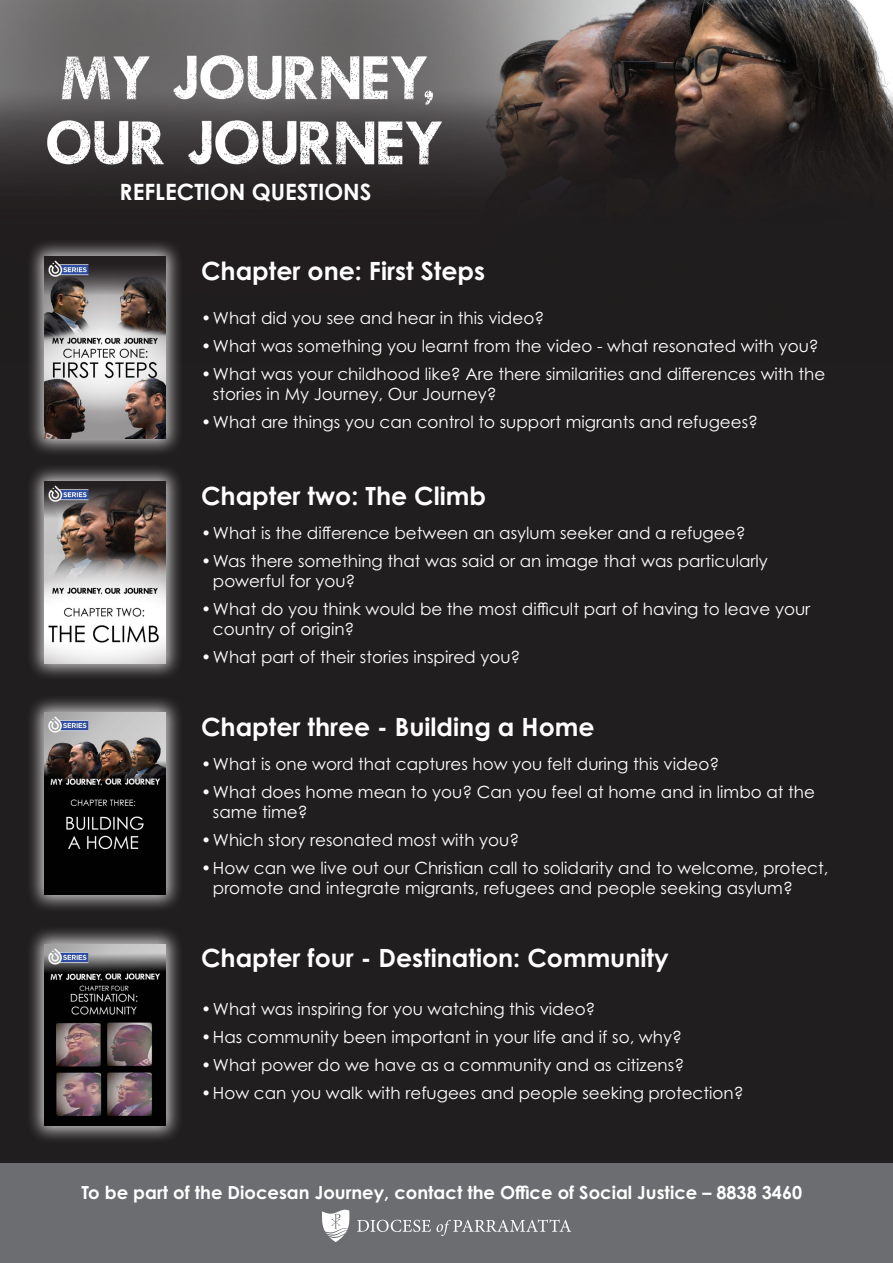
<style>
.page{position:relative;width:893px;height:1263px;background:#fff}
.page>*{position:absolute;margin:0;border:0;box-sizing:border-box;transform-origin:0 0}
.t1{font:700 25.2px "Century Gothic Pro";color:#fff}
.t2{font:700 22.5px "Century Gothic Pro";color:#fff}
.t3{font:700 18px "Century Gothic Pro";color:#fff}
.t4{font:16.8px/20.1px "Century Gothic Pro";color:#fff}
</style>
<div class="page">
<div style="left:0;top:270px;width:893px;height:993px;background:#211e1f"></div>
<img style="left:791px;top:0;width:102px;height:270px">
<div style="left:0;top:0;width:791px;height:523px;background:#231f20;opacity:.5"></div>
<img style="left:45px;top:0;width:401px;height:194px">
<div style="left:0;top:1163px;width:893px;height:100px;background:#6c6d70"></div>
<div style="left:26px;top:238px;width:158px;height:219px;background:#fff;opacity:.75"></div>
<img style="left:45px;top:257px;width:121px;height:181px">
<div style="left:26px;top:463px;width:158px;height:218px;background:#fff;opacity:.75"></div>
<img style="left:45px;top:481px;width:121px;height:182px">
<div style="left:26px;top:694px;width:158px;height:219px;background:#fff;opacity:.75"></div>
<img style="left:45px;top:713px;width:121px;height:181px">
<div style="left:26px;top:926px;width:158px;height:218px;background:#fff;opacity:.75"></div>
<img style="left:45px;top:944px;width:121px;height:181px">
<svg style="left:357px;top:1219px;width:214px;height:17px"></svg>
<svg style="left:322px;top:1210px;width:27px;height:32px"></svg>
<p class="t2" style="left:120px;top:178px;width:254px">REFLECTION QUESTIONS</p>
<p class="t1" style="left:201px;top:255px;width:286px">Chapter one: First Steps</p>
<p class="t4" style="left:201px;top:308px;width:345px">•What did you see and hear in this video?</p>
<p class="t4" style="left:201px;top:336px;width:619px">•What was something you learnt from the video - what resonated with you?</p>
<p class="t4" style="left:213px;top:364px;width:614px;text-indent:-12px">•What was your childhood like? Are there similarities and differences with the stories in My Journey, Our Journey?</p>
<p class="t4" style="left:201px;top:412px;width:559px">•What are things you can control to support migrants and refugees?</p>
<p class="t1" style="left:201px;top:480px;width:287px">Chapter two: The Climb</p>
<p class="t4" style="left:201px;top:522px;width:546px">•What is the difference between an asylum seeker and a refugee?</p>
<p class="t4" style="left:213px;top:550px;width:556px;text-indent:-12px">•Was there something that was said or an image that was particularly powerful for you?</p>
<p class="t4" style="left:213px;top:598px;width:599px;text-indent:-12px">•What do you think would be the most difficult part of having to leave your country of origin?</p>
<p class="t4" style="left:201px;top:647px;width:321px">•What part of their stories inspired you?</p>
<p class="t1" style="left:201px;top:711px;width:395px">Chapter three - Building a Home</p>
<p class="t4" style="left:201px;top:754px;width:520px">•What is one word that captures how you felt during this video?</p>
<p class="t4" style="left:213px;top:782px;width:603px;text-indent:-12px">•What does home mean to you? Can you feel at home and in limbo at the same time?</p>
<p class="t4" style="left:201px;top:830px;width:320px">•Which story resonated most with you?</p>
<p class="t4" style="left:213px;top:858px;width:617px;text-indent:-12px">•How can we live out our Christian call to solidarity and to welcome, protect, promote and integrate migrants, refugees and people seeking asylum?</p>
<p class="t1" style="left:201px;top:942px;width:469px">Chapter four - Destination: Community</p>
<p class="t4" style="left:201px;top:999px;width:396px">•What was inspiring for you watching this video?</p>
<p class="t4" style="left:201px;top:1027px;width:482px">•Has community been important in your life and if so, why?</p>
<p class="t4" style="left:201px;top:1055px;width:485px">•What power do we have as a community and as citizens?</p>
<p class="t4" style="left:201px;top:1083px;width:544px">•How can you walk with refugees and people seeking protection?</p>
<p class="t3" style="left:82px;top:1181px;width:722px">To be part of the Diocesan Journey, contact the Office of Social Justice – 8838 3460</p>
</div>
